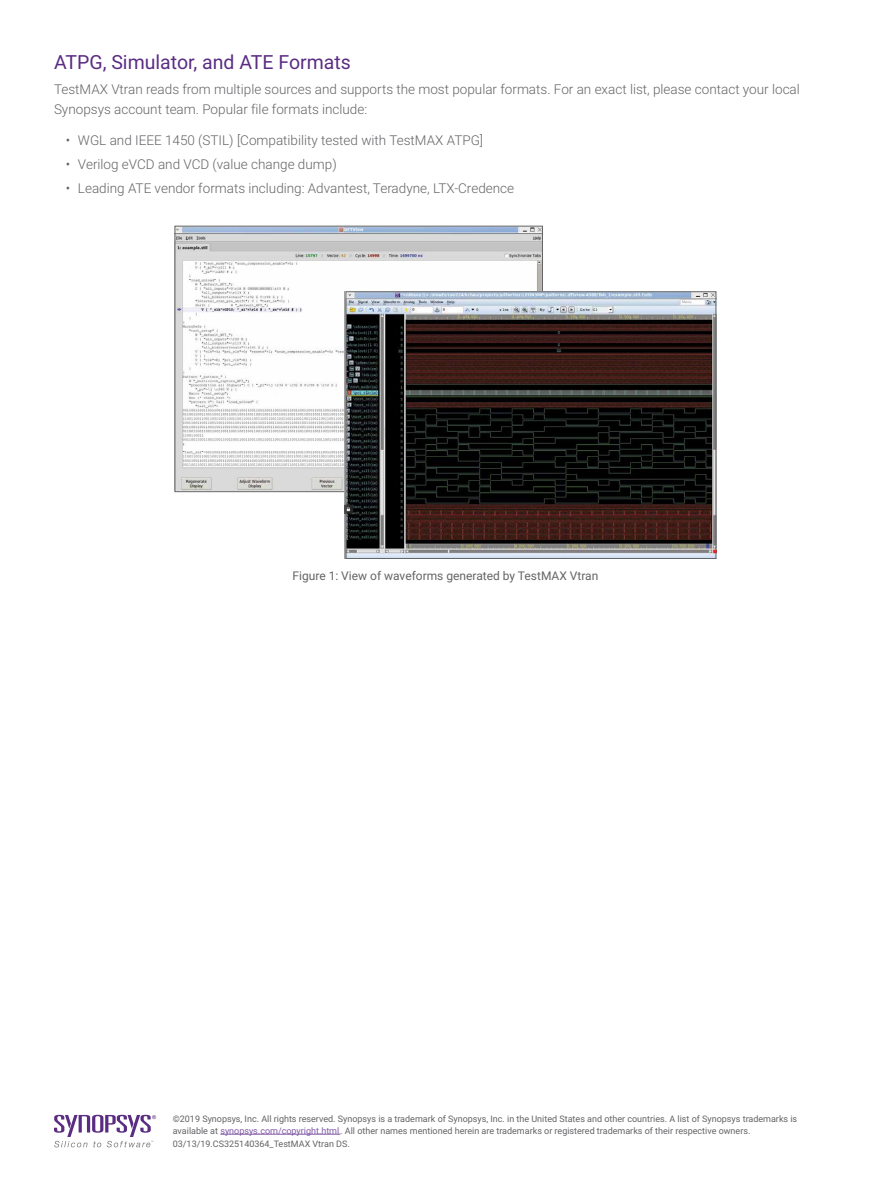
<style>
.page{position:relative;width:891px;height:1188px;background:#fff}
.page>*{position:absolute;margin:0;border:0;box-sizing:border-box;transform-origin:0 0}
.HEADING_1{font:19.5px "Roboto";color:#5a2c82}
.BODY_COPY{font:300 13.5px/19.5px "Roboto";color:#636466}
.FIGURE_CAPTION{font:12px "Roboto";color:#636466}
.t1{font:9px/12px "Roboto";color:#636466}
.s1{color:#7f58a5}
</style>
<div class="page">
<svg style="left:54px;top:1115px;width:102px;height:32px"></svg>
<hr style="left:220px;top:1134px;width:120px;height:1px;background:#7f58a5">
<img style="left:174px;top:226px;width:367px;height:264px">
<img style="left:345px;top:292px;width:372px;height:266px">
<div style="left:346px;top:291px;width:370px;height:268px;border:1px solid #636466"></div>
<p class="HEADING_1" style="left:54px;top:48px;width:298px">ATPG, Simulator, and ATE Formats</p>
<p class="BODY_COPY" style="left:54px;top:79px;width:747px">TestMAX Vtran reads from multiple sources and supports the most popular formats. For an exact list, please contact your local<br>Synopsys account team. Popular file formats include:</p>
<p class="BODY_COPY" style="left:66px;top:130px;width:419px">• WGL and IEEE 1450 (STIL) [Compatibility tested with TestMAX ATPG]</p>
<p class="BODY_COPY" style="left:66px;top:154px;width:272px">• Verilog eVCD and VCD (value change dump)</p>
<p class="BODY_COPY" style="left:66px;top:178px;width:450px">• Leading ATE vendor formats including: Advantest, Teradyne, LTX-Credence</p>
<p class="FIGURE_CAPTION" style="left:293px;top:567px;width:307px">Figure 1: View of waveforms generated by TestMAX Vtran</p>
<p class="t1" style="left:173px;top:1112px;width:626px">©2019 Synopsys, Inc. All rights reserved. Synopsys is a trademark of Synopsys, Inc. in the United States and other countries. A list of Synopsys trademarks is available at <span class="s1">synopsys.com/copyright.html</span> . All other names mentioned herein are trademarks or registered trademarks of their respective owners.</p>
<p class="t1" style="left:173px;top:1137px;width:179px">03/13/19.CS325140364_TestMAX Vtran DS.</p>
</div>
